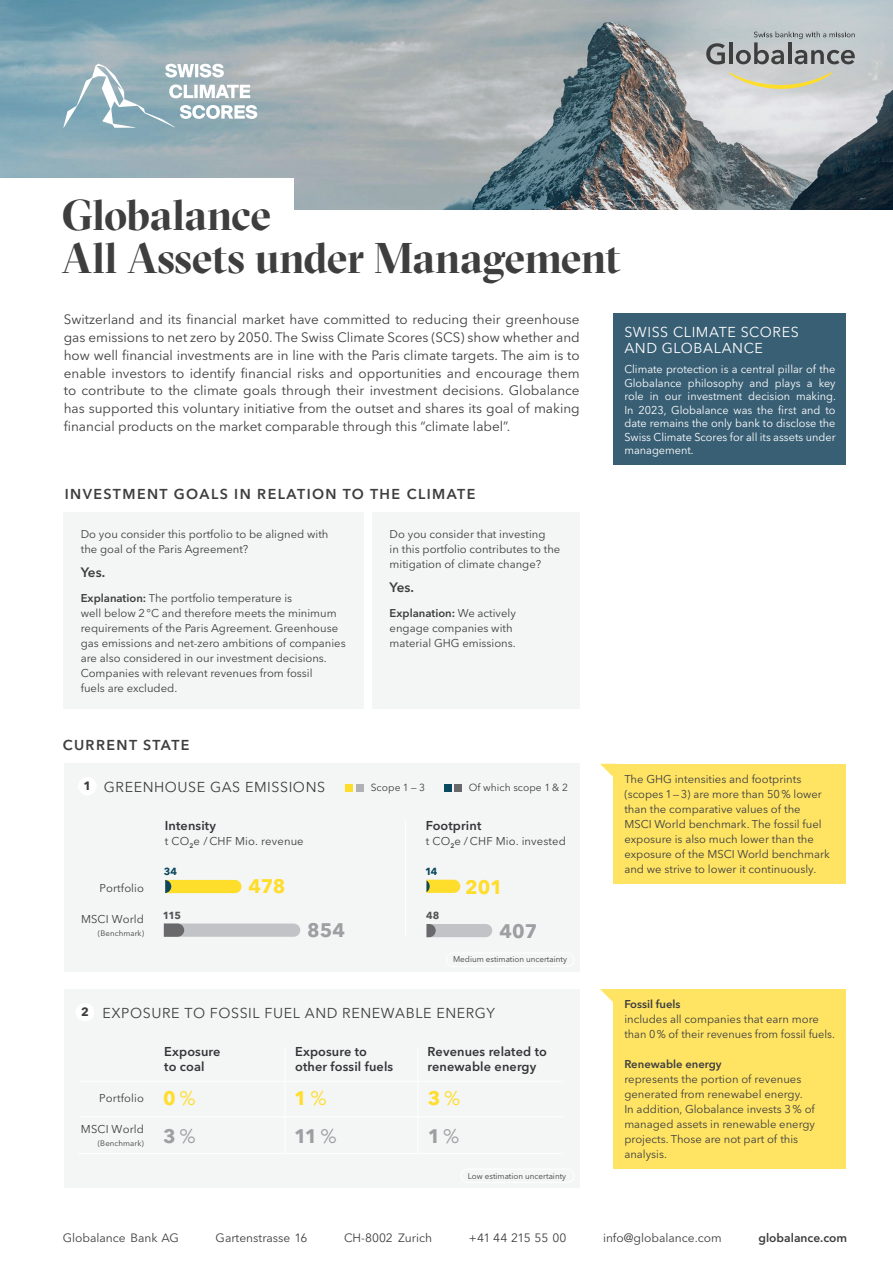
<style>
.page{position:relative;width:893px;height:1263px;background:#fff}
.page>*{position:absolute;margin:0;border:0;box-sizing:border-box;transform-origin:0 0}
.t1{font:700 42.9px/42.9px "GT Sectra Display";letter-spacing:-.01em;color:#3e3e3f}
.t2{font:700 19.5px/37.5px "Avenir Next LT Pro";letter-spacing:-.015em;color:#ffdd2b}
.t3{font:700 19.5px/37.5px "Avenir Next LT Pro";letter-spacing:.005em;color:#9d9fa2}
.t4{font:14.25px "Avenir Next LT Pro";letter-spacing:.04em;color:#3e3e3f}
.t5{font:600 14.25px "Avenir Next LT Pro";letter-spacing:.1em;color:#3e3e3f}
.t6{font:14.25px/15.8px "Avenir Next LT Pro";letter-spacing:.04em;color:#fff}
.t7{font:13.5px/17.9px "Avenir Next LT Pro";color:#3e3e3f;text-align:justify}
.t8{font:600 13.5px "Avenir Next LT Pro";letter-spacing:-.045em;color:#3e3e3f}
.t9{font:600 12.75px/14.2px "Avenir Next LT Pro";letter-spacing:.01em;color:#333739}
.t10{font:12px "Avenir Next LT Pro";color:#3e3e3f}
.t11{font:600 12px "Avenir Next LT Pro";color:#3e3e3f}
.t12{font:12px "Avenir Next LT Pro";letter-spacing:-.02em;color:#3e3e3f}
.t13{font:700 12px "Avenir Next LT Pro";color:#3e3e3f}
.t14{font:11.25px/15px "Avenir Next LT Pro";color:#3e3e3f}
.t15{font:11.25px/13.5px "Avenir Next LT Pro";color:#fff;text-align:justify}
.t16{font:600 11.25px "Avenir Next LT Pro";color:#3e3e3f}
.t17{font:10.2px "Avenir Next LT Pro";letter-spacing:.005em;color:#3e3e3f}
.t18{font:700 10.2px "Avenir Next LT Pro";color:#545557}
.t19{font:700 10.2px "Avenir Next LT Pro";color:#0b4960}
.t20{font:8.25px "Avenir Next LT Pro";color:#3e3e3f}
.t21{font:7.8px "Avenir Next LT Pro";letter-spacing:.01em;color:#3e3e3f}
.s1{font-weight:600}
.s2{font-weight:700;font-size:12px}
.s3{font-weight:400}
.s4{color:#9d9fa2}
.s5{font-weight:400;color:#9d9fa2}
.s6{color:#ffdd2b}
.s7{font-weight:400;color:#ffdd2b}
</style>
<div class="page">
<img style="left:0;top:0;width:893px;height:209px">
<div style="left:0;top:178px;width:293px;height:58px;background:#fff"></div>
<svg style="left:63px;top:63px;width:195px;height:65px"></svg>
<svg style="left:645px;top:0;width:248px;height:179px;background:#a9adaf"></svg>
<div style="left:64px;top:764px;width:516px;height:208px;background:#f4f5f5"></div>
<hr style="left:405px;top:820px;width:1px;height:117px;background:#fff">
<div style="left:346px;top:784px;width:7px;height:7px;background:#ffdd2b"></div>
<div style="left:444px;top:784px;width:8px;height:7px;background:#0b4960"></div>
<div style="left:356px;top:784px;width:8px;height:7px;background:#b0b1b5"></div>
<div style="left:455px;top:784px;width:7px;height:7px;background:#69696c"></div>
<div style="left:78px;top:777px;width:19px;height:18px;background:#fff;border-radius:50%"></div>
<svg style="left:164px;top:923px;width:136px;height:14px;background:#b9babd"></svg>
<svg style="left:427px;top:924px;width:65px;height:13px"></svg>
<svg style="left:426px;top:880px;width:34px;height:13px"></svg>
<svg style="left:165px;top:880px;width:76px;height:13px"></svg>
<div style="left:64px;top:989px;width:516px;height:199px;background:#f4f5f5"></div>
<hr style="left:79px;top:1116px;width:483px;height:1px;background:#fff">
<hr style="left:285px;top:1047px;width:1px;height:106px;background:#fff">
<hr style="left:417px;top:1047px;width:1px;height:106px;background:#fff">
<hr style="left:79px;top:1081px;width:483px;height:1px;background:#fff">
<hr style="left:78px;top:1153px;width:484px;height:1px;background:#fff">
<div style="left:76px;top:1003px;width:18px;height:18px;background:#fff;border-radius:50%"></div>
<div style="left:614px;top:989px;width:232px;height:180px;background:#ffe464"></div>
<svg style="left:600px;top:989px;width:14px;height:17px"></svg>
<div style="left:614px;top:314px;width:232px;height:151px;background:#395f75"></div>
<div style="left:461px;top:1169px;width:113px;height:14px;border:1px solid #fff;border-radius:7px"></div>
<div style="left:446px;top:953px;width:128px;height:14px;border:1px solid #fff;border-radius:7px"></div>
<div style="left:64px;top:513px;width:300px;height:196px;background:#f4f5f5"></div>
<div style="left:373px;top:513px;width:207px;height:196px;background:#f4f5f5"></div>
<div style="left:614px;top:764px;width:232px;height:119px;background:#ffe464"></div>
<svg style="left:600px;top:764px;width:14px;height:17px"></svg>
<h1 class="t1" style="left:62px;top:194px;width:560px">Globalance<br>All Assets under Management</h1>
<p class="t7" style="left:64px;top:311px;width:517px">Switzerland and its financial market have committed to reducing their greenhouse gas emissions to net zero by 2050. The Swiss Climate Scores (SCS) show whether and how well financial investments are in line with the Paris climate targets. The aim is to enable investors to identify financial risks and opportunities and encourage them to contribute to the climate goals through their investment decisions. Globalance has supported this voluntary initiative from the outset and shares its goal of making financial products on the market comparable through this “climate label”.</p>
<p class="t5" style="left:65px;top:485px;width:412px">INVESTMENT GOALS IN RELATION TO THE CLIMATE</p>
<p class="t14" style="left:81px;top:527px;width:249px">Do you consider this portfolio to be aligned with the goal of the Paris Agreement?</p>
<p class="t8" style="left:81px;top:564px;width:26px">Yes.</p>
<p class="t14" style="left:81px;top:591px;width:266px"><span class="s1">Explanation:</span> The portfolio temperature is<br>well below 2°C and therefore meets the minimum requirements of the Paris Agreement. Greenhouse gas emissions and net-zero ambitions of companies are also considered in our investment decisions.<br>Companies with relevant revenues from fossil<br>fuels are excluded.</p>
<p class="t5" style="left:63px;top:736px;width:128px">CURRENT STATE</p>
<p class="t4" style="left:83px;top:779px;width:243px"><span class="s2">1</span> GREENHOUSE GAS EMISSIONS</p>
<p class="t14" style="left:390px;top:527px;width:172px">Do you consider that investing<br>in this portfolio contributes to the mitigation of climate change?</p>
<p class="t8" style="left:390px;top:579px;width:26px">Yes.</p>
<p class="t14" style="left:390px;top:606px;width:128px"><span class="s1">Explanation:</span> We actively engage companies with material GHG emissions.</p>
<p class="t17" style="left:371px;top:781px;width:56px">Scope 1 — 3</p>
<p class="t17" style="left:469px;top:781px;width:101px">Of which scope 1 &amp; 2</p>
<p class="t9" style="left:165px;top:818px;width:53px">Intensity</p>
<p class="t9" style="left:426px;top:818px;width:57px">Footprint</p>
<p class="t14" style="left:165px;top:834px;width:140px">t CO<sub>2</sub>e / CHF Mio. revenue</p>
<p class="t14" style="left:426px;top:834px;width:142px">t CO<sub>2</sub>e / CHF Mio. invested</p>
<p class="t14" style="left:99px;top:881px;width:46px">Portfolio</p>
<p class="t14" style="left:81px;top:912px;width:65px">MSCI World</p>
<p class="t21" style="left:98px;top:928px;width:48px">(Benchmark)</p>
<p class="t19" style="left:164px;top:865px;width:15px">34</p>
<p class="t18" style="left:163px;top:909px;width:20px">115</p>
<h2 class="t2" style="left:248px;top:867px;width:38px">478</h2>
<h2 class="t3" style="left:307px;top:911px;width:39px">854</h2>
<p class="t19" style="left:425px;top:865px;width:14px">14</p>
<p class="t18" style="left:426px;top:909px;width:15px">48</p>
<h2 class="t2" style="left:465px;top:868px;width:39px">201</h2>
<h2 class="t3" style="left:499px;top:912px;width:39px">407</h2>
<p class="t20" style="left:453px;top:955px;width:116px">Medium estimation uncertainty</p>
<p class="t13" style="left:81px;top:1005px;width:9px">2</p>
<p class="t4" style="left:102px;top:1004px;width:394px">EXPOSURE TO FOSSIL FUEL AND RENEWABLE ENERGY</p>
<p class="t9" style="left:164px;top:1044px;width:58px">Exposure to coal</p>
<p class="t9" style="left:295px;top:1044px;width:100px">Exposure to other fossil fuels</p>
<p class="t9" style="left:428px;top:1044px;width:121px">Revenues related to renewable energy</p>
<p class="t14" style="left:99px;top:1091px;width:46px">Portfolio</p>
<p class="t14" style="left:81px;top:1122px;width:65px">MSCI World</p>
<p class="t21" style="left:98px;top:1138px;width:48px">(Benchmark)</p>
<h2 class="t2" style="left:163px;top:1079px;width:34px">0<span class="s3">%<br></span><span class="s4">3</span><span class="s5">%</span></h2>
<h2 class="t3" style="left:294px;top:1079px;width:44px"><span class="s6">1</span><span class="s7">%<br></span>11 <span class="s3">%</span></h2>
<h2 class="t2" style="left:428px;top:1079px;width:34px">3<span class="s3">%<br></span><span class="s4">1</span><span class="s5">%</span></h2>
<p class="t20" style="left:468px;top:1171px;width:100px">Low estimation uncertainty</p>
<p class="t6" style="left:624px;top:324px;width:176px">SWISS CLIMATE SCORES<br>AND GLOBALANCE</p>
<p class="t15" style="left:624px;top:363px;width:213px">Climate protection is a central pillar of the Globalance philosophy and plays a key role in our investment decision making.<br>In 2023, Globalance was the first and to date remains the only bank to disclose the Swiss Climate Scores for all its assets under management.</p>
<p class="t14" style="left:624px;top:771px;width:207px">The GHG intensities and footprints (scopes 1—3) are more than 50% lower than the comparative values of the MSCI World benchmark. The fossil fuel exposure is also much lower than the exposure of the MSCI World benchmark and we strive to lower it continuously.</p>
<p class="t16" style="left:624px;top:997px;width:58px">Fossil fuels</p>
<p class="t14" style="left:624px;top:1012px;width:212px">includes all companies that earn more than 0% of their revenues from fossil fuels.</p>
<p class="t16" style="left:624px;top:1057px;width:99px">Renewable energy</p>
<p class="t14" style="left:624px;top:1072px;width:192px">represents the portion of revenues generated from renewabel energy.<br>In addition, Globalance invests 3% of managed assets in renewable energy projects. Those are not part of this analysis.</p>
<p class="t10" style="left:63px;top:1230px;width:118px">Globalance Bank AG</p>
<p class="t10" style="left:216px;top:1230px;width:93px">Gartenstrasse 16</p>
<p class="t10" style="left:344px;top:1230px;width:90px">CH-8002 Zurich</p>
<p class="t12" style="left:469px;top:1230px;width:99px">+41 44 215 55 00</p>
<p class="t10" style="left:603px;top:1230px;width:120px">info@globalance.com</p>
<p class="t11" style="left:758px;top:1230px;width:90px">globalance.com</p>
</div>
